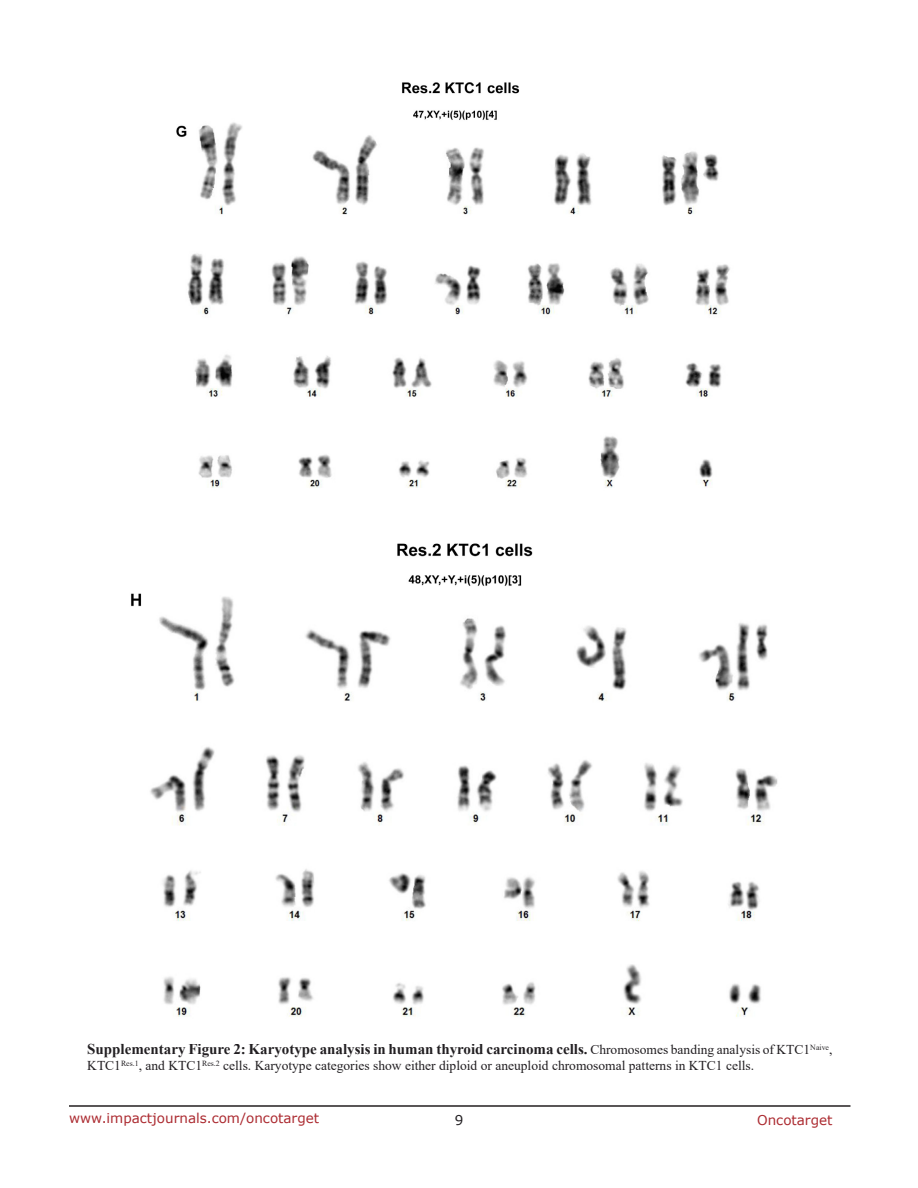
<style>
.page{position:relative;width:918px;height:1188px;background:#fff}
.page>*{position:absolute;margin:0;border:0;box-sizing:border-box;transform-origin:0 0}
.FigureText{font:700 15px "Times New Roman";color:#221f22}
.FigureText-2{font:13.5px "Times New Roman";color:#221f22}
.t1{font:13.5px "Verdana";color:#ac2b31}
.t2{font:13.5px "Verdana";color:#221f22}
.s1{font-weight:400;font-size:13.5px}
</style>
<div class="page">
<hr style="left:69px;top:1105px;width:781px;height:2px;background:#231f20">
<img style="left:176px;top:82px;width:554px;height:406px">
<img style="left:131px;top:543px;width:647px;height:474px">
<p class="FigureText" style="left:87px;top:1038px;width:747px">Supplementary Figure 2: Karyotype analysis in human thyroid carcinoma cells. <span class="s1">Chromosomes banding analysis of KTC1</span><sup>Naive</sup><span class="s1">,</span></p>
<p class="FigureText-2" style="left:87px;top:1056px;width:668px">KTC1<sup>Res.1</sup>, and KTC1<sup>Res.2</sup> cells. Karyotype categories show either diploid or aneuploid chromosomal patterns in KTC1 cells.</p>
<p class="t1" style="left:69px;top:1109px;width:252px">www.impactjournals.com/oncotarget</p>
<p class="t2" style="left:455px;top:1111px;width:10px">9</p>
<p class="t1" style="left:757px;top:1111px;width:77px">Oncotarget</p>
</div>
